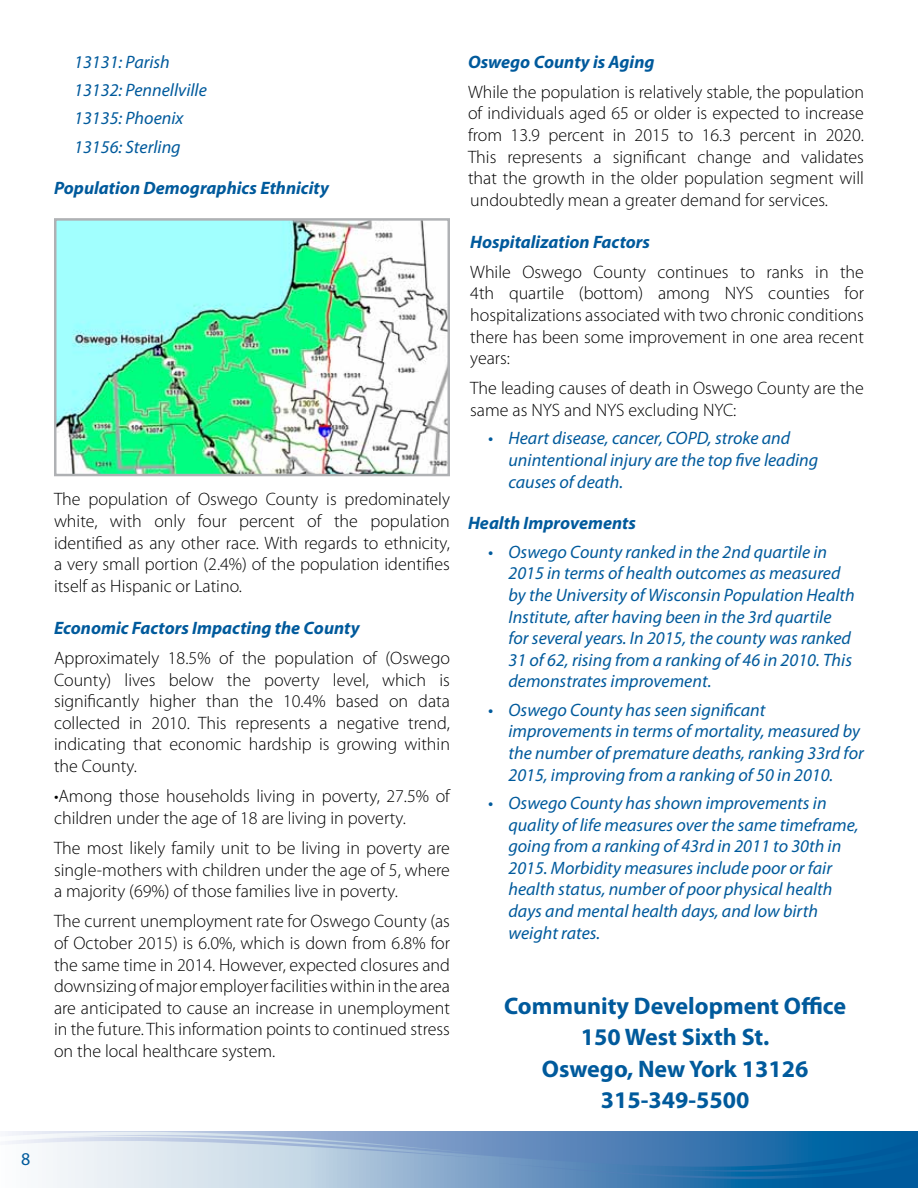
<style>
.page{position:relative;width:918px;height:1188px;background:#fff}
.page>*{position:absolute;margin:0;border:0;box-sizing:border-box;transform-origin:0 0}
.t1{font:700 24px/31.5px "Myriad Pro";color:#005a9c;text-align:center}
.t2{font:300 18px/21.6px "Myriad Pro";color:#000;text-align:justify}
.t3{font:italic 18px/21.6px "Myriad Pro";color:#005a9c}
.t4{font:italic 700 18px "Myriad Pro";color:#005a9c}
.t5{font:18px "Myriad Pro";color:#005a9c}
</style>
<div class="page">
<svg style="left:5px;top:1132px;width:913px;height:56px;background:#7da6ca"></svg>
<img style="left:57px;top:221px;width:390px;height:252px">
<div style="left:54px;top:218px;width:396px;height:258px;border:2px solid #afb1b4"></div>
<p class="t5" style="left:21px;top:1148px;width:11px">8</p>
<p class="t3" style="left:74px;top:47px;width:134px;line-height:28.3px">13131: Parish<br>13132: Pennellville<br>13135: Phoenix<br>13156: Sterling</p>
<p class="t4" style="left:54px;top:177px;width:277px">Population Demographics Ethnicity</p>
<p class="t2" style="left:54px;top:489px;width:397px">The population of Oswego County is predominately white, with only four percent of the population identified as any other race. With regards to ethnicity, a very small portion (2.4%) of the population identifies itself as Hispanic or Latino.</p>
<p class="t4" style="left:54px;top:616px;width:307px">Economic Factors Impacting the County</p>
<p class="t2" style="left:54px;top:647px;width:398px">Approximately 18.5% of the population of (Oswego County) lives below the poverty level, which is significantly higher than the 10.4% based on data collected in 2010. This represents a negative trend, indicating that economic hardship is growing within the County.</p>
<p class="t2" style="left:54px;top:786px;width:397px">•Among those households living in poverty, 27.5% of children under the age of 18 are living in poverty.</p>
<p class="t2" style="left:54px;top:838px;width:398px">The most likely family unit to be living in poverty are single-mothers with children under the age of 5, where a majority (69%) of those families live in poverty.</p>
<p class="t2" style="left:54px;top:911px;width:398px">The current unemployment rate for Oswego County (as of October 2015) is 6.0%, which is down from 6.8% for the same time in 2014. However, expected closures and downsizing of major employer facilities within in the area are anticipated to cause an increase in unemployment in the future. This information points to continued stress on the local healthcare system.</p>
<p class="t4" style="left:468px;top:50px;width:188px">Oswego County is Aging</p>
<p class="t2" style="left:468px;top:81px;width:398px">While the population is relatively stable, the population of individuals aged 65 or older is expected to increase from 13.9 percent in 2015 to 16.3 percent in 2020.<br>This represents a significant change and validates that the growth in the older population segment will undoubtedly mean a greater demand for services.</p>
<p class="t4" style="left:470px;top:230px;width:181px">Hospitalization Factors</p>
<p class="t2" style="left:470px;top:261px;width:395px">While Oswego County continues to ranks in the 4th quartile (bottom) among NYS counties for hospitalizations associated with two chronic conditions there has been some improvement in one area recent years:</p>
<p class="t2" style="left:470px;top:378px;width:395px">The leading causes of death in Oswego County are the same as NYS and NYS excluding NYC:</p>
<p class="t3" style="left:508px;top:427px;width:311px;text-indent:-20px">• Heart disease, cancer, COPD, stroke and unintentional injury are the top five leading causes of death.</p>
<p class="t4" style="left:468px;top:512px;width:169px">Health Improvements</p>
<p class="t3" style="left:508px;top:541px;width:348px;text-indent:-20px">• Oswego County ranked in the 2nd quartile in 2015 in terms of health outcomes as measured by the University of Wisconsin Population Health Institute, after having been in the 3rd quartile for several years. In 2015, the county was ranked 31 of 62, rising from a ranking of 46 in 2010. This demonstrates improvement.</p>
<p class="t3" style="left:508px;top:699px;width:357px;text-indent:-20px">• Oswego County has seen significant improvements in terms of mortality, measured by the number of premature deaths, ranking 33rd for 2015, improving from a ranking of 50 in 2010.</p>
<p class="t3" style="left:508px;top:792px;width:351px;text-indent:-20px">• Oswego County has shown improvements in quality of life measures over the same timeframe, going from a ranking of 43rd in 2011 to 30th in 2015. Morbidity measures include poor or fair health status, number of poor physical health days and mental health days, and low birth weight rates.</p>
<h1 class="t1" style="left:504px;top:989px;width:344px">Community Development Office<br>150 West Sixth St.<br>Oswego, New York 13126<br>315-349-5500</h1>
</div>
